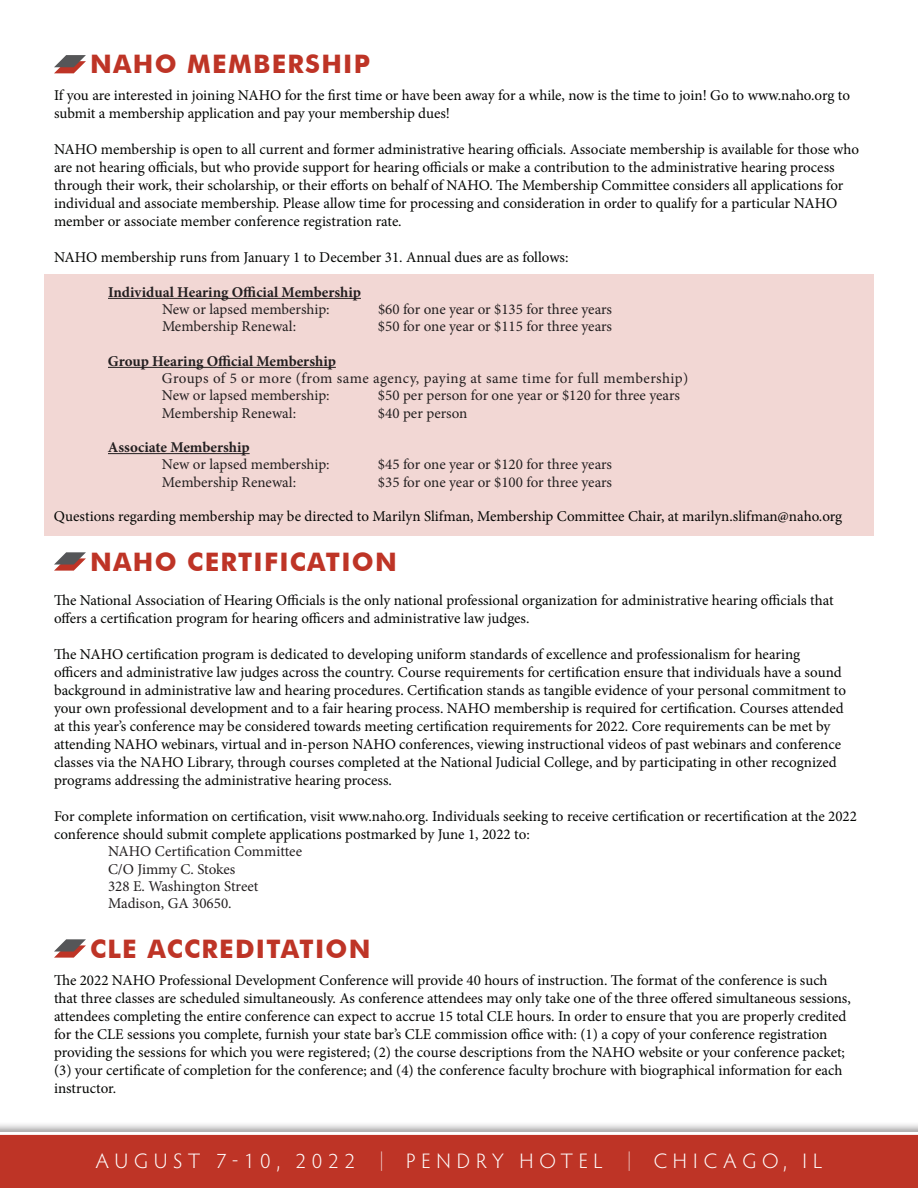
<style>
.page{position:relative;width:918px;height:1188px;background:#fff}
.page>*{position:absolute;margin:0;border:0;box-sizing:border-box;transform-origin:0 0}
.t1{font:700 25.5px "Futura BT";letter-spacing:.05em;color:#be3426}
.t2{font:300 21px "Hypatia Sans Pro";letter-spacing:.275em;color:#fff}
.t3{font:15px/18px "Minion Pro";color:#040503}
.t4{font:15px/17.2px "Minion Pro";color:#231f20}
.t5{font:15px/17.2px "Minion Pro";letter-spacing:.02em;color:#231f20}
.t6{font:700 15px "Minion Pro";color:#231f20}
</style>
<div class="page">
<div style="left:0;top:1121px;width:918px;height:67px;background:#231f20;opacity:.5"></div>
<div style="left:0;top:1132px;width:918px;height:56px;background:#be3426"></div>
<div style="left:44px;top:274px;width:830px;height:262px;background:#f2d7d4"></div>
<hr style="left:108px;top:298px;width:253px;height:1px;background:#231f20">
<hr style="left:108px;top:367px;width:228px;height:1px;background:#231f20">
<hr style="left:108px;top:453px;width:142px;height:1px;background:#231f20">
<svg style="left:54px;top:55px;width:32px;height:18px"></svg>
<svg style="left:54px;top:552px;width:32px;height:19px"></svg>
<svg style="left:54px;top:939px;width:32px;height:19px"></svg>
<h1 class="t1" style="left:90px;top:49px;width:281px">NAHO MEMBERSHIP</h1>
<p class="t3" style="left:54px;top:87px;width:798px">If you are interested in joining NAHO for the first time or have been away for a while, now is the time to join! Go to www.naho.org to submit a membership application and pay your membership dues!</p>
<p class="t3" style="left:54px;top:141px;width:807px">NAHO membership is open to all current and former administrative hearing officials. Associate membership is available for those who are not hearing officials, but who provide support for hearing officials or make a contribution to the administrative hearing process through their work, their scholarship, or their efforts on behalf of NAHO. The Membership Committee considers all applications for individual and associate membership. Please allow time for processing and consideration in order to qualify for a particular NAHO member or associate member conference registration rate.</p>
<p class="t3" style="left:54px;top:249px;width:516px">NAHO membership runs from January 1 to December 31. Annual dues are as follows:</p>
<p class="t6" style="left:108px;top:282px;width:254px">Individual Hearing Official Membership</p>
<p class="t4" style="left:162px;top:301px;width:169px">New or lapsed membership:</p>
<p class="t4" style="left:378px;top:301px;width:236px">$60 for one year or $135 for three years</p>
<p class="t4" style="left:162px;top:318px;width:136px">Membership Renewal:</p>
<p class="t4" style="left:378px;top:318px;width:236px">$50 for one year or $115 for three years</p>
<p class="t6" style="left:108px;top:351px;width:229px">Group Hearing Official Membership</p>
<p class="t5" style="left:162px;top:370px;width:528px">Groups of 5 or more (from same agency, paying at same time for full membership)<br>New or lapsed membership:</p>
<p class="t4" style="left:378px;top:387px;width:304px">$50 per person for one year or $120 for three years</p>
<p class="t4" style="left:162px;top:404px;width:136px">Membership Renewal:</p>
<p class="t4" style="left:378px;top:404px;width:91px">$40 per person</p>
<p class="t6" style="left:108px;top:437px;width:143px">Associate Membership</p>
<p class="t4" style="left:162px;top:456px;width:169px">New or lapsed membership:</p>
<p class="t4" style="left:378px;top:456px;width:236px">$45 for one year or $120 for three years</p>
<p class="t4" style="left:162px;top:473px;width:136px">Membership Renewal:</p>
<p class="t4" style="left:378px;top:473px;width:236px">$35 for one year or $100 for three years</p>
<p class="t3" style="left:54px;top:507px;width:790px">Questions regarding membership may be directed to Marilyn Slifman, Membership Committee Chair, at marilyn.slifman@naho.org</p>
<h1 class="t1" style="left:90px;top:546px;width:308px">NAHO CERTIFICATION</h1>
<p class="t3" style="left:54px;top:591px;width:781px">The National Association of Hearing Officials is the only national professional organization for administrative hearing officials that offers a certification program for hearing officers and administrative law judges.</p>
<p class="t3" style="left:54px;top:645px;width:794px">The NAHO certification program is dedicated to developing uniform standards of excellence and professionalism for hearing officers and administrative law judges across the country. Course requirements for certification ensure that individuals have a sound background in administrative law and hearing procedures. Certification stands as tangible evidence of your personal commitment to your own professional development and to a fair hearing process. NAHO membership is required for certification. Courses attended at this year’s conference may be considered towards meeting certification requirements for 2022. Core requirements can be met by attending NAHO webinars, virtual and in-person NAHO conferences, viewing instructional videos of past webinars and conference classes via the NAHO Library, through courses completed at the National Judicial College, and by participating in other recognized programs addressing the administrative hearing process.</p>
<p class="t3" style="left:54px;top:807px;width:804px">For complete information on certification, visit www.naho.org. Individuals seeking to receive certification or recertification at the 2022 conference should submit complete applications postmarked by June 1, 2022 to:</p>
<p class="t4" style="left:108px;top:843px;width:196px">NAHO Certification Committee<br>C/O Jimmy C. Stokes<br>328 E. Washington Street<br>Madison, GA 30650.</p>
<h1 class="t1" style="left:90px;top:933px;width:282px">CLE ACCREDITATION</h1>
<p class="t3" style="left:54px;top:971px;width:798px">The 2022 NAHO Professional Development Conference will provide 40 hours of instruction. The format of the conference is such that three classes are scheduled simultaneously. As conference attendees may only take one of the three offered simultaneous sessions, attendees completing the entire conference can expect to accrue 15 total CLE hours. In order to ensure that you are properly credited for the CLE sessions you complete, furnish your state bar’s CLE commission office with: (1) a copy of your conference registration providing the sessions for which you were registered; (2) the course descriptions from the NAHO website or your conference packet; (3) your certificate of completion for the conference; and (4) the conference faculty brochure with biographical information for each instructor.</p>
<h2 class="t2" style="left:96px;top:1147px;width:728px">AUGUST 7-10, 2022 | PENDRY HOTEL | CHICAGO, IL</h2>
</div>
